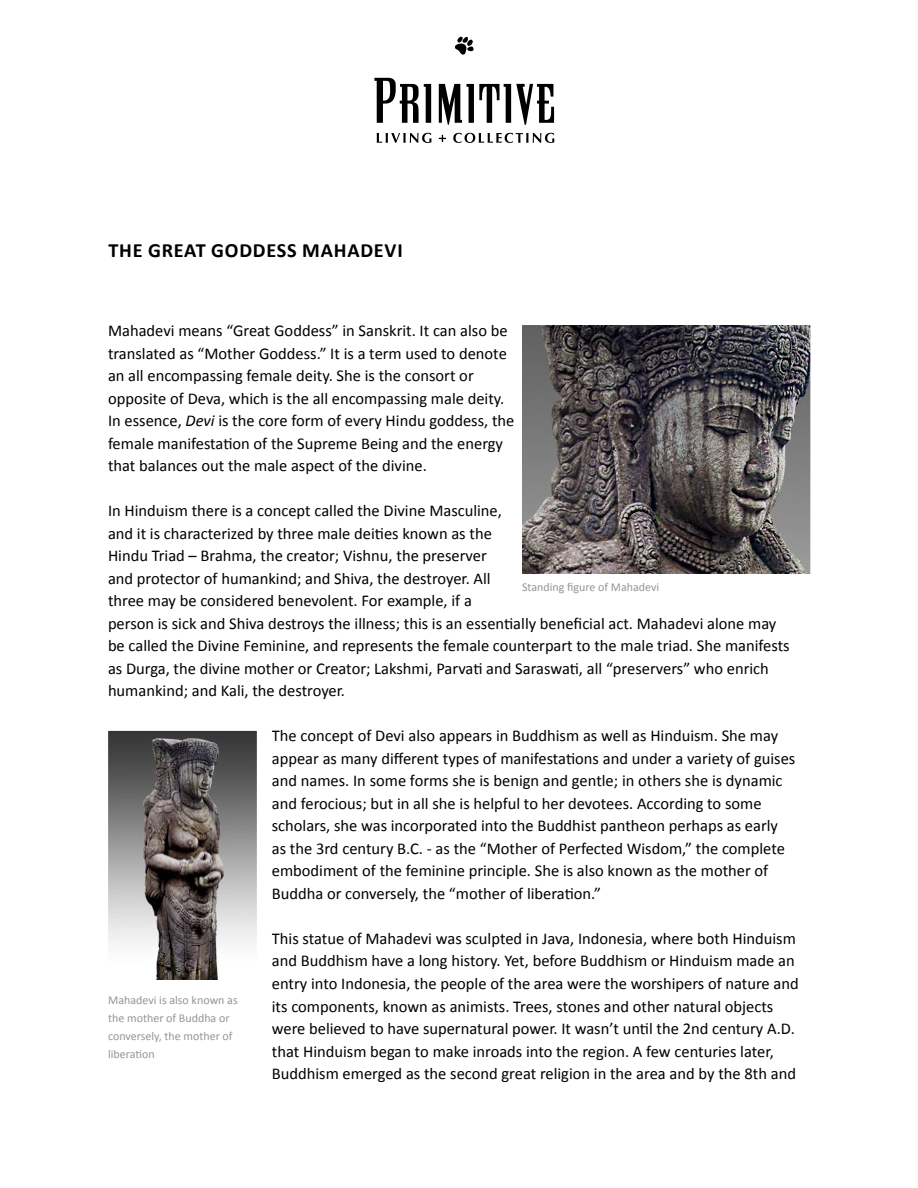
<style>
.page{position:relative;width:918px;height:1188px;background:#fff}
.page>*{position:absolute;margin:0;border:0;box-sizing:border-box;transform-origin:0 0}
.t1{font:700 20.25px "Calibri";letter-spacing:.04em;color:#000}
.t2{font:16.5px/22.5px "Calibri";color:#000}
.t3{font:12px/18px "Calibri";color:#939598}
.s1{font-style:italic}
</style>
<div class="page">
<svg style="left:439px;top:84px;width:115px;height:41px"></svg>
<svg style="left:374px;top:78px;width:57px;height:45px"></svg>
<svg style="left:455px;top:37px;width:19px;height:18px"></svg>
<svg style="left:377px;top:133px;width:55px;height:10px"></svg>
<svg style="left:439px;top:135px;width:7px;height:7px"></svg>
<svg style="left:453px;top:133px;width:101px;height:10px"></svg>
<svg style="left:522px;top:325px;width:289px;height:249px"></svg>
<svg style="left:108px;top:730px;width:149px;height:250px"></svg>
<p class="t1" style="left:108px;top:237px;width:296px">THE GREAT GODDESS MAHADEVI</p>
<p class="t2" style="left:108px;top:320px;width:408px">Mahadevi means “Great Goddess” in Sanskrit. It can also be translated as “Mother Goddess.” It is a term used to denote an all encompassing female deity. She is the consort or opposite of Deva, which is the all encompassing male deity.<br>In essence, <span class="s1">Devi</span> is the core form of every Hindu goddess, the female manifestation of the Supreme Being and the energy that balances out the male aspect of the divine.</p>
<p class="t2" style="left:108px;top:500px;width:683px">In Hinduism there is a concept called the Divine Masculine,<br>and it is characterized by three male deities known as the<br>Hindu Triad – Brahma, the creator; Vishnu, the preserver<br>and protector of humankind; and Shiva, the destroyer. All<br>three may be considered benevolent. For example, if a<br>person is sick and Shiva destroys the illness; this is an essentially beneficial act. Mahadevi alone may be called the Divine Feminine, and represents the female counterpart to the male triad. She manifests as Durga, the divine mother or Creator; Lakshmi, Parvati and Saraswati, all “preservers” who enrich humankind; and Kali, the destroyer.</p>
<p class="t2" style="left:272px;top:725px;width:525px">The concept of Devi also appears in Buddhism as well as Hinduism. She may appear as many different types of manifestations and under a variety of guises and names. In some forms she is benign and gentle; in others she is dynamic and ferocious; but in all she is helpful to her devotees. According to some scholars, she was incorporated into the Buddhist pantheon perhaps as early as the 3rd century B.C. - as the “Mother of Perfected Wisdom,” the complete embodiment of the feminine principle. She is also known as the mother of Buddha or conversely, the “mother of liberation.”</p>
<p class="t2" style="left:272px;top:927px;width:528px">This statue of Mahadevi was sculpted in Java, Indonesia, where both Hinduism and Buddhism have a long history. Yet, before Buddhism or Hinduism made an entry into Indonesia, the people of the area were the worshipers of nature and its components, known as animists. Trees, stones and other natural objects were believed to have supernatural power. It wasn’t until the 2nd century A.D. that Hinduism began to make inroads into the region. A few centuries later, Buddhism emerged as the second great religion in the area and by the 8th and</p>
<p class="t3" style="left:522px;top:578px;width:139px">Standing figure of Mahadevi</p>
<p class="t3" style="left:108px;top:991px;width:131px">Mahadevi is also known as the mother of Buddha or conversely, the mother of liberation</p>
</div>
